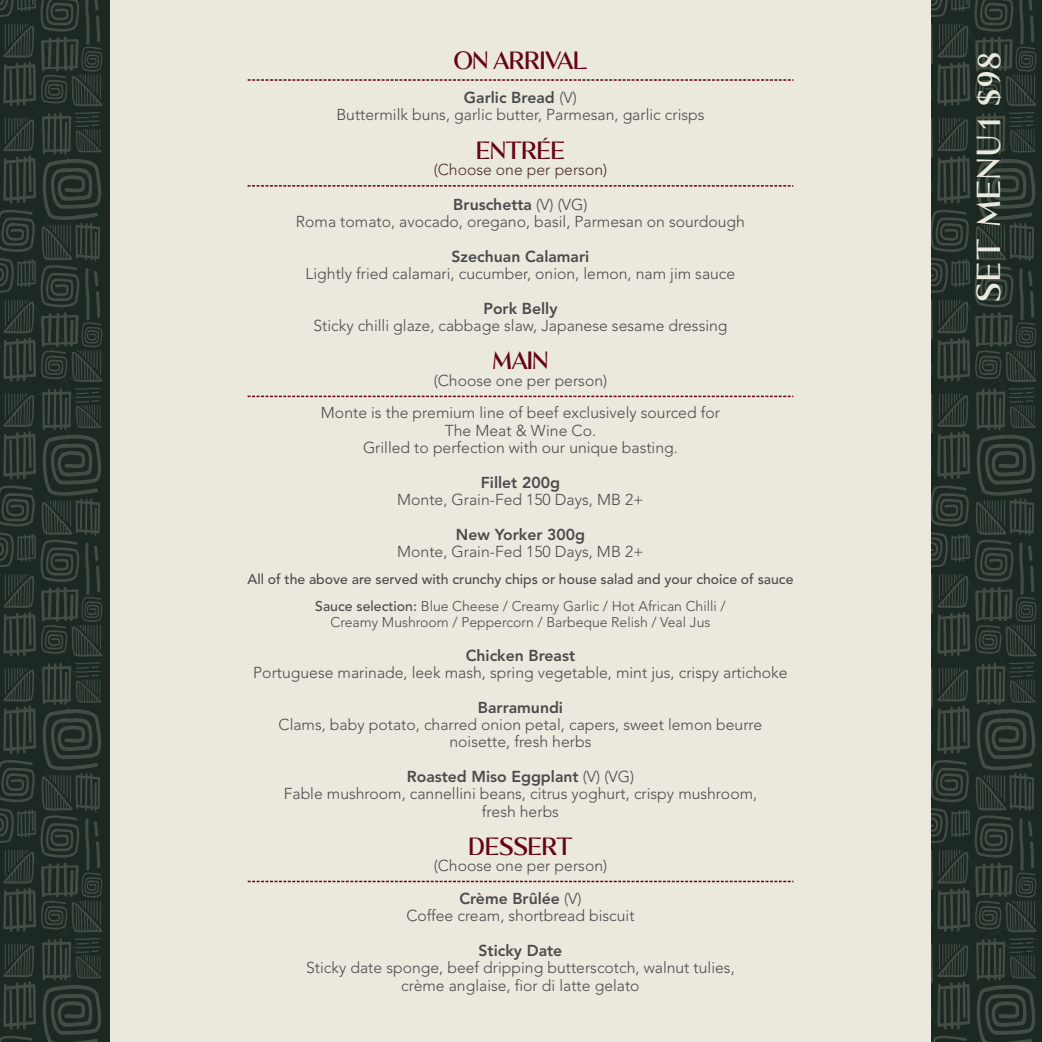
<style>
.page{position:relative;width:1042px;height:1042px;background:#fff}
.page>*{position:absolute;margin:0;border:0;box-sizing:border-box;transform-origin:0 0}
.t1{font:21px "Kalista Serif";letter-spacing:.09em;color:#ebe8dd}
.t2{font:300 15.75px/17.3px "Avenir";color:#4b4b4d;text-align:center}
.t3{font:800 15.75px "Avenir";color:#4b4b4d}
.t4{font:300 15.75px/34.6px "Avenir";color:#4b2e24;text-align:center}
.t5{font:15.75px "Kalista Serif";color:#660314}
.t6{font:500 14px/26.9px "Avenir";color:#4b4b4d;text-align:center}
.t7{font:300 14px "Avenir";color:#4b4b4d}
.s1{font-weight:800}
.s2{font-weight:800;color:#4b4b4d}
.s3{color:#4b4b4d}
.s4{font-weight:300}
</style>
<div class="page">
<svg style="left:0;top:522px;width:111px;height:520px;background:#28352d"></svg>
<svg style="left:0;top:0;width:111px;height:522px;background:#29352d"></svg>
<svg style="left:931px;top:522px;width:111px;height:520px;background:#27342c"></svg>
<svg style="left:931px;top:0;width:111px;height:522px;background:#27342c"></svg>
<div style="left:111px;top:0;width:820px;height:1042px;background:#ebe8dd"></div>
<svg style="left:248px;top:79px;width:545px;height:2px"></svg>
<svg style="left:248px;top:185px;width:545px;height:2px"></svg>
<svg style="left:248px;top:396px;width:545px;height:1px"></svg>
<svg style="left:248px;top:881px;width:545px;height:1px"></svg>
<p class="t5" style="left:453px;top:51px;width:135px">ON ARRIVAL</p>
<p class="t2" style="left:336px;top:89px;width:370px"><span class="s1">Garlic Bread</span> (V)<br>Buttermilk buns, garlic butter, Parmesan, garlic crisps</p>
<p class="t5" style="left:476px;top:140px;width:90px">ENTRÉE</p>
<p class="t4" style="left:434px;top:152px;width:175px">(Choose one per person)<br><span class="s2">Bruschetta</span> <span class="s3">(V) (VG)</span></p>
<p class="t2" style="left:296px;top:213px;width:451px">Roma tomato, avocado, oregano, basil, Parmesan on sourdough</p>
<p class="t3" style="left:452px;top:246px;width:139px">Szechuan Calamari</p>
<p class="t2" style="left:306px;top:265px;width:431px">Lightly fried calamari, cucumber, onion, lemon, nam jim sauce</p>
<p class="t3" style="left:483px;top:298px;width:76px">Pork Belly</p>
<p class="t2" style="left:313px;top:317px;width:416px">Sticky chilli glaze, cabbage slaw, Japanese sesame dressing</p>
<p class="t5" style="left:493px;top:351px;width:57px">MAIN</p>
<p class="t2" style="left:321px;top:364px;width:400px;line-height:32.7px">(Choose one per person)<br>Monte is the premium line of beef exclusively sourced for</p>
<p class="t2" style="left:363px;top:422px;width:316px">The Meat &amp; Wine Co.<br>Grilled to perfection with our unique basting.</p>
<p class="t3" style="left:481px;top:472px;width:81px">Fillet 200g</p>
<p class="t2" style="left:397px;top:491px;width:248px">Monte, Grain-Fed 150 Days, MB 2+</p>
<p class="t3" style="left:456px;top:524px;width:131px">New Yorker 300g</p>
<p class="t2" style="left:397px;top:543px;width:248px">Monte, Grain-Fed 150 Days, MB 2+</p>
<p class="t6" style="left:247px;top:566px;width:547px">All of the above are served with crunchy chips or house salad and your choice of sauce<br>Sauce selection: <span class="s4">Blue Cheese / Creamy Garlic / Hot African Chilli /</span></p>
<p class="t7" style="left:330px;top:613px;width:381px">Creamy Mushroom / Peppercorn / Barbeque Relish / Veal Jus</p>
<p class="t3" style="left:466px;top:645px;width:111px">Chicken Breast</p>
<p class="t2" style="left:253px;top:664px;width:536px">Portuguese marinade, leek mash, spring vegetable, mint jus, crispy artichoke</p>
<p class="t3" style="left:478px;top:697px;width:87px">Barramundi</p>
<p class="t2" style="left:279px;top:716px;width:485px">Clams, baby potato, charred onion petal, capers, sweet lemon beurre noisette, fresh herbs</p>
<p class="t2" style="left:284px;top:768px;width:475px"><span class="s1">Roasted Miso Eggplant</span> (V) (VG)<br>Fable mushroom, cannellini beans, citrus yoghurt, crispy mushroom, fresh herbs</p>
<p class="t5" style="left:468px;top:837px;width:105px">DESSERT</p>
<p class="t2" style="left:434px;top:850px;width:175px;line-height:32.7px">(Choose one per person)<br><span class="s1">Crème Brûlée</span> (V)</p>
<p class="t2" style="left:406px;top:907px;width:230px">Coffee cream, shortbread biscuit</p>
<p class="t3" style="left:478px;top:940px;width:85px">Sticky Date</p>
<p class="t2" style="left:306px;top:959px;width:430px">Sticky date sponge, beef dripping butterscotch, walnut tulies, crème anglaise, fior di latte gelato</p>
<h1 class="t1" style="left:976px;top:302px;width:251px;rotate:-90deg">SET MENU 1 $98</h1>
</div>
